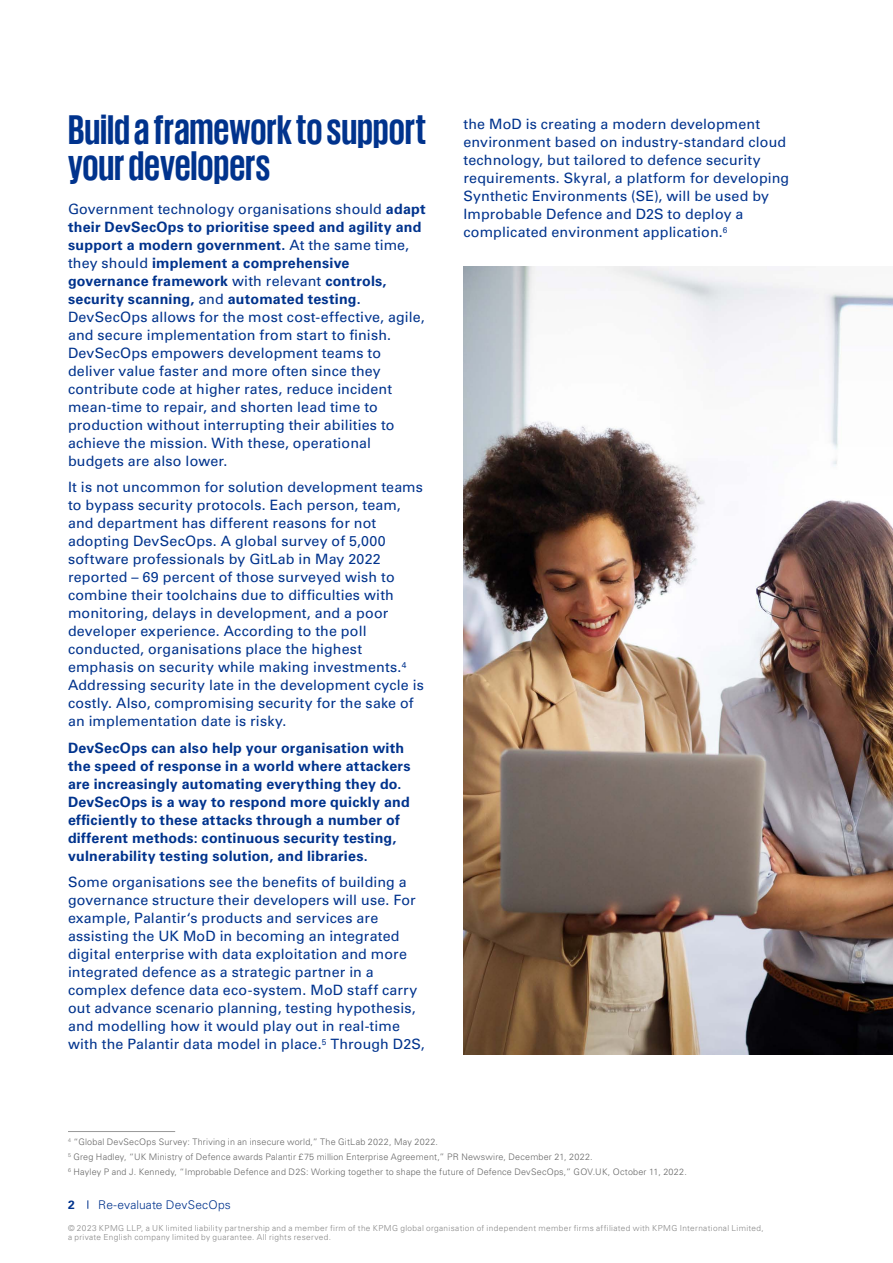
<style>
.page{position:relative;width:893px;height:1263px;background:#fff}
.page>*{position:absolute;margin:0;border:0;box-sizing:border-box;transform-origin:0 0}
.t1{font:700 42.75px/36px "KPMG";color:#00338d}
.t2{font:14.25px/18px "Univers LT Std";letter-spacing:.01em;color:#00338d}
.t3{font:700 14.25px/18px "Univers LT Std";letter-spacing:.015em;color:#00338d}
.t4{font:300 12px "Univers LT Std";letter-spacing:.01em;color:#00338d}
.t5{font:700 12px "Univers LT Std";color:#00338d}
.t6{font:300 9px/15px "Univers LT Std";letter-spacing:.02em;color:#666}
.t7{font:300 8.25px/9px "Univers LT Std";letter-spacing:.045em;color:#878787}
.s1{font-weight:700}
</style>
<div class="page">
<img style="left:463px;top:267px;width:430px;height:787px">
<hr style="left:68px;top:1131px;width:107px;height:1px;background:#989898">
<h1 class="t1" style="left:68px;top:110px;width:360px">Build a framework to support your developers</h1>
<p class="t2" style="left:68px;top:200px;width:359px">Government technology organisations should <span class="s1">adapt their DevSecOps to prioritise speed and agility and support a modern government.</span> At the same time, they should <span class="s1">implement a comprehensive governance framework</span> with relevant <span class="s1">controls, security scanning,</span> and <span class="s1">automated testing.<br></span>DevSecOps allows for the most cost-effective, agile, and secure implementation from start to finish.<br>DevSecOps empowers development teams to deliver value faster and more often since they contribute code at higher rates, reduce incident mean-time to repair, and shorten lead time to production without interrupting their abilities to achieve the mission. With these, operational budgets are also lower.</p>
<p class="t2" style="left:68px;top:478px;width:357px">It is not uncommon for solution development teams to bypass security protocols. Each person, team, and department has different reasons for not adopting DevSecOps. A global survey of 5,000 software professionals by GitLab in May 2022 reported – 69 percent of those surveyed wish to combine their toolchains due to difficulties with monitoring, delays in development, and a poor developer experience. According to the poll conducted, organisations place the highest emphasis on security while making investments.<sup>4<br></sup>Addressing security late in the development cycle is costly. Also, compromising security for the sake of an implementation date is risky.</p>
<p class="t3" style="left:68px;top:739px;width:344px">DevSecOps can also help your organisation with the speed of response in a world where attackers are increasingly automating everything they do.<br>DevSecOps is a way to respond more quickly and efficiently to these attacks through a number of different methods: continuous security testing, vulnerability testing solution, and libraries.</p>
<p class="t2" style="left:68px;top:873px;width:358px">Some organisations see the benefits of building a governance structure their developers will use. For example, Palantir‘s products and services are assisting the UK MoD in becoming an integrated digital enterprise with data exploitation and more integrated defence as a strategic partner in a complex defence data eco-system. MoD staff carry out advance scenario planning, testing hypothesis, and modelling how it would play out in real-time with the Palantir data model in place.<sup>5</sup> Through D2S,</p>
<p class="t2" style="left:463px;top:115px;width:327px">the MoD is creating a modern development environment based on industry-standard cloud technology, but tailored to defence security requirements. Skyral, a platform for developing Synthetic Environments (SE), will be used by Improbable Defence and D2S to deploy a complicated environment application.<sup>6</sup></p>
<p class="t6" style="left:68px;top:1134px;width:620px"><sup>4</sup> “Global DevSecOps Survey: Thriving in an insecure world,” The GitLab 2022, May 2022.<br><sup>5</sup> Greg Hadley, “UK Ministry of Defence awards Palantir £75 million Enterprise Agreement,” PR Newswire, December 21, 2022.<br><sup>6</sup> Hayley P and J. Kennedy, “Improbable Defence and D2S: Working together to shape the future of Defence DevSecOps,” GOV.UK, October 11, 2022.</p>
<p class="t5" style="left:68px;top:1198px;width:8px">2</p>
<p class="t4" style="left:98px;top:1197px;width:134px">Re-evaluate DevSecOps</p>
<p class="t7" style="left:68px;top:1224px;width:697px">© 2023 KPMG LLP, a UK limited liability partnership and a member firm of the KPMG global organisation of independent member firms affiliated with KPMG International Limited, a private English company limited by guarantee. All rights reserved.</p>
</div>
